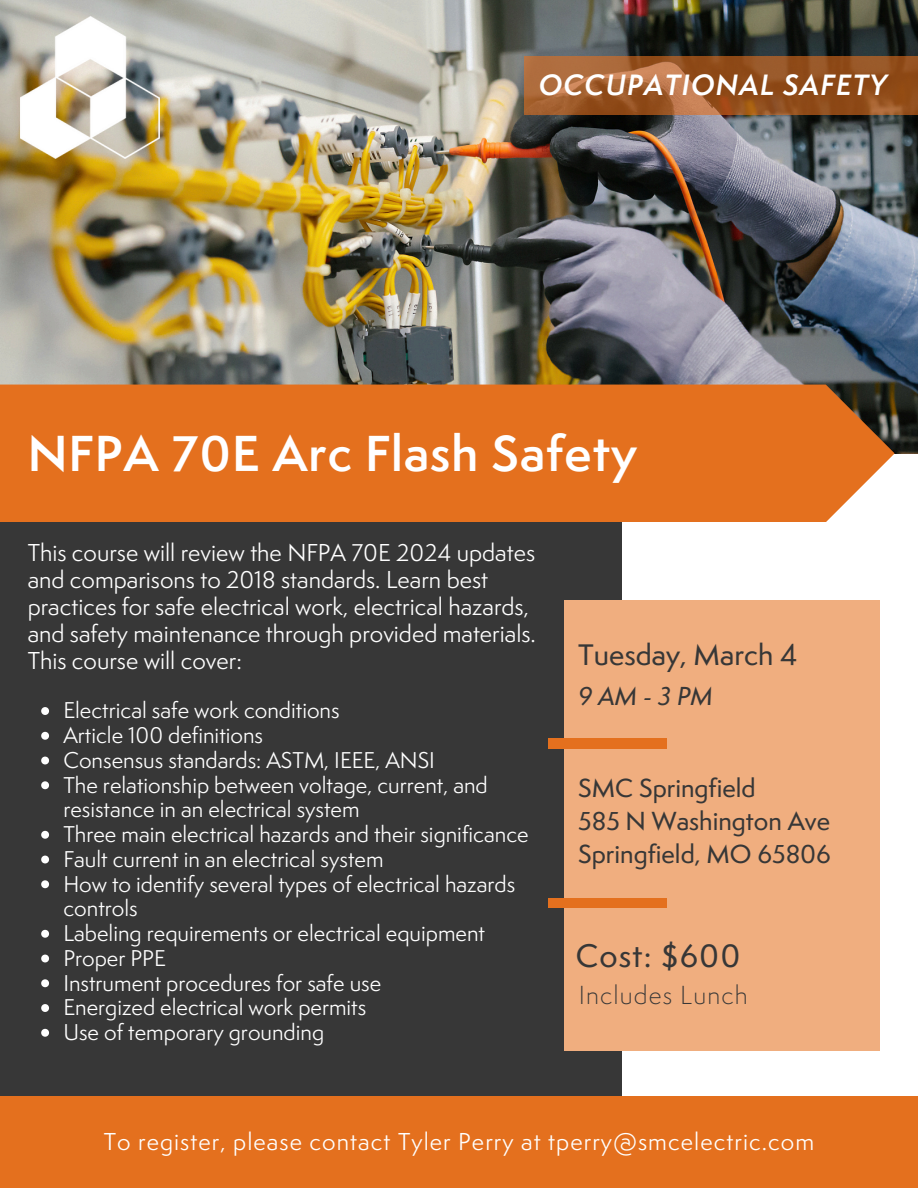
<style>
.page{position:relative;width:918px;height:1188px;background:#fff}
.page>*{position:absolute;margin:0;border:0;box-sizing:border-box;transform-origin:0 0}
.t1{font:600 46.5px "Semplicita Pro";letter-spacing:.02em;color:#fff}
.t2{font:500 30px "Semplicita Pro";letter-spacing:.04em;color:#373737}
.t3{font:500 27.3px "Semplicita Pro";color:#373737}
.t4{font:italic 600 27px "Semplicita Pro";letter-spacing:.045em;color:#fff}
.t5{font:500 24px/32.7px "Semplicita Pro";color:#373737}
.t6{font:300 24px "Semplicita Pro";letter-spacing:.045em;color:#373737}
.t7{font:23.85px "Semplicita Pro Med It";letter-spacing:.12em;color:#373737}
.t8{font:22.5px/27px "Semplicita Pro";color:#fff}
.t9{font:22.5px "Semplicita Pro";letter-spacing:.045em;color:#fff}
.t10{font:21px/24.8px "Semplicita Pro";color:#fff}
</style>
<div class="page">
<img style="left:0;top:0;width:917px;height:453px">
<svg style="left:524px;top:56px;width:394px;height:59px;background:#9c5828"></svg>
<img style="left:21px;top:17px;width:138px;height:141px">
<div style="left:0;top:442px;width:621px;height:746px;background:#373737"></div>
<div style="left:0;top:385px;width:895px;height:137px;background:#e4701e"></div>
<div style="left:565px;top:601px;width:315px;height:450px;background:#f0ae7f"></div>
<div style="left:548px;top:738px;width:119px;height:10px;background:#e4701e"></div>
<div style="left:548px;top:898px;width:119px;height:10px;background:#e4701e"></div>
<div style="left:0;top:1096px;width:918px;height:92px;background:#e4701e"></div>
<svg style="left:41px;top:707px;width:8px;height:8px"></svg>
<svg style="left:41px;top:732px;width:8px;height:8px"></svg>
<svg style="left:41px;top:757px;width:8px;height:7px"></svg>
<svg style="left:41px;top:781px;width:8px;height:8px"></svg>
<svg style="left:41px;top:831px;width:8px;height:8px"></svg>
<svg style="left:41px;top:856px;width:8px;height:7px"></svg>
<svg style="left:41px;top:880px;width:8px;height:8px"></svg>
<svg style="left:41px;top:930px;width:8px;height:8px"></svg>
<svg style="left:41px;top:955px;width:8px;height:7px"></svg>
<svg style="left:41px;top:979px;width:8px;height:8px"></svg>
<svg style="left:41px;top:1004px;width:8px;height:8px"></svg>
<svg style="left:41px;top:1029px;width:8px;height:8px"></svg>
<p class="t4" style="left:539px;top:65px;width:350px">OCCUPATIONAL SAFETY</p>
<h1 class="t1" style="left:28px;top:419px;width:611px">NFPA 70E Arc Flash Safety</h1>
<p class="t8" style="left:28px;top:539px;width:510px">This course will review the NFPA 70E 2024 updates and comparisons to 2018 standards. Learn best practices for safe electrical work, electrical hazards, and safety maintenance through provided materials.<br>This course will cover:</p>
<p class="t10" style="left:63px;top:698px;width:278px">Electrical safe work conditions</p>
<p class="t10" style="left:63px;top:723px;width:201px">Article 100 definitions</p>
<p class="t10" style="left:63px;top:747px;width:373px">Consensus standards: ASTM, IEEE, ANSI</p>
<p class="t10" style="left:63px;top:772px;width:426px">The relationship between voltage, current, and resistance in an electrical system</p>
<p class="t10" style="left:63px;top:822px;width:467px">Three main electrical hazards and their significance</p>
<p class="t10" style="left:63px;top:846px;width:322px">Fault current in an electrical system</p>
<h4 class="t10" style="left:63px;top:871px;width:453px">How to identify several types of electrical hazards controls</h4>
<h3 class="t10" style="left:63px;top:921px;width:423px">Labeling requirements or electrical equipment</h3>
<h6 class="t10" style="left:63px;top:945px;width:104px">Proper PPE</h6>
<h3 class="t10" style="left:63px;top:970px;width:319px">Instrument procedures for safe use</h3>
<h5 class="t10" style="left:63px;top:995px;width:304px">Energized electrical work permits</h5>
<h6 class="t10" style="left:63px;top:1020px;width:262px">Use of temporary grounding</h6>
<h6 class="t3" style="left:578px;top:635px;width:221px">Tuesday, March 4</h6>
<p class="t7" style="left:578px;top:679px;width:136px">9AM-3PM</p>
<p class="t5" style="left:578px;top:772px;width:254px">SMC Springfield<br>585 N Washington Ave<br>Springfield, MO 65806</p>
<p class="t2" style="left:576px;top:935px;width:166px">Cost: $600</p>
<p class="t6" style="left:579px;top:979px;width:171px">Includes Lunch</p>
<p class="t9" style="left:104px;top:1125px;width:712px">To register, please contact Tyler Perry at tperry@smcelectric.com</p>
</div>
